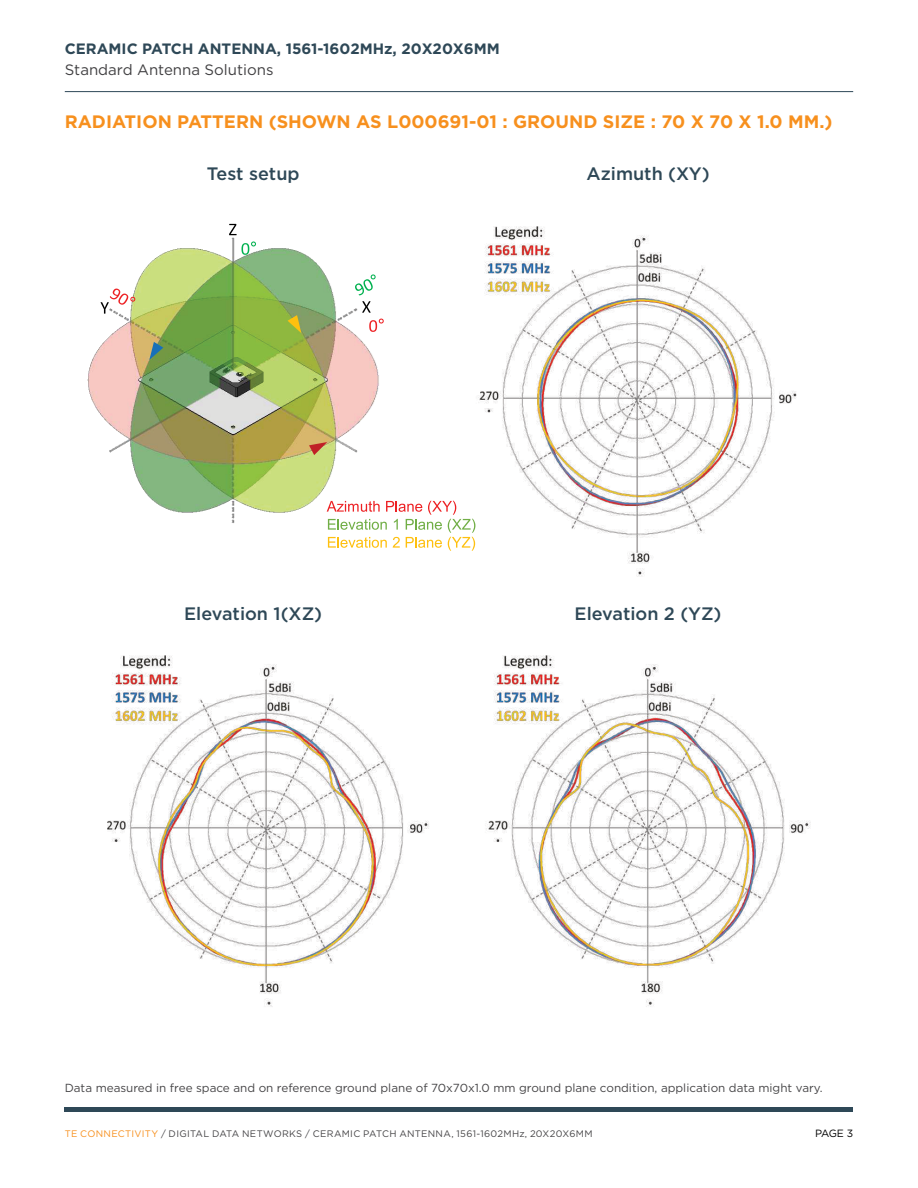
<style>
.page{position:relative;width:918px;height:1188px;background:#fff}
.page>*{position:absolute;margin:0;border:0;box-sizing:border-box;transform-origin:0 0}
.t1{font:700 18px "Gotham";color:#f7901e}
.t2{font:500 18px "Gotham";color:#2e4857}
.t3{font:700 15px "Gotham";color:#2e4857}
.t4{font:15px "Gotham";color:#414042}
.t5{font:11.7px "Gotham";color:#464547}
.t6{font:10.5px "Gotham";color:#000}
.t7{font:9.45px "Gotham";letter-spacing:.03em;color:#464547}
.s1{color:#f7901e}
</style>
<div class="page">
<img style="left:475px;top:226px;width:322px;height:351px">
<img style="left:87px;top:223px;width:304px;height:300px">
<svg style="left:229px;top:224px;width:8px;height:11px"></svg>
<svg style="left:242px;top:242px;width:14px;height:13px"></svg>
<svg style="left:101px;top:289px;width:34px;height:25px"></svg>
<svg style="left:369px;top:319px;width:15px;height:13px"></svg>
<svg style="left:355px;top:274px;width:21px;height:21px"></svg>
<svg style="left:362px;top:301px;width:9px;height:12px"></svg>
<svg style="left:149px;top:342px;width:14px;height:18px"></svg>
<svg style="left:309px;top:442px;width:18px;height:13px"></svg>
<svg style="left:288px;top:315px;width:13px;height:18px"></svg>
<svg style="left:327px;top:501px;width:148px;height:50px"></svg>
<img style="left:107px;top:655px;width:322px;height:352px">
<img style="left:486px;top:655px;width:325px;height:352px">
<hr style="left:65px;top:1107px;width:788px;height:4px;background:#2e4857">
<hr style="left:65px;top:91px;width:788px;height:1px;background:#2e4857">
<p class="t3" style="left:65px;top:39px;width:437px">CERAMIC PATCH ANTENNA, 1561-1602MHz, 20X20X6MM</p>
<p class="t4" style="left:65px;top:60px;width:210px">Standard Antenna Solutions</p>
<h1 class="t1" style="left:65px;top:109px;width:769px">RADIATION PATTERN (SHOWN AS L000691-01 : GROUND SIZE : 70 X 70 X 1.0 MM.)</h1>
<h1 class="t2" style="left:207px;top:162px;width:94px">Test setup</h1>
<h1 class="t2" style="left:587px;top:162px;width:125px">Azimuth (XY)</h1>
<h1 class="t2" style="left:184px;top:602px;width:140px">Elevation 1(XZ)</h1>
<h1 class="t2" style="left:575px;top:602px;width:148px">Elevation 2 (YZ)</h1>
<p class="t5" style="left:65px;top:1080px;width:759px">Data measured in free space and on reference ground plane of 70x70x1.0 mm ground plane condition, application data might vary.</p>
<p class="t7" style="left:65px;top:1127px;width:529px"><span class="s1">TE CONNECTIVITY</span> / DIGITAL DATA NETWORKS / CERAMIC PATCH ANTENNA, 1561-1602MHz, 20X20X6MM</p>
<p class="t6" style="left:815px;top:1127px;width:39px">PAGE 3</p>
</div>
